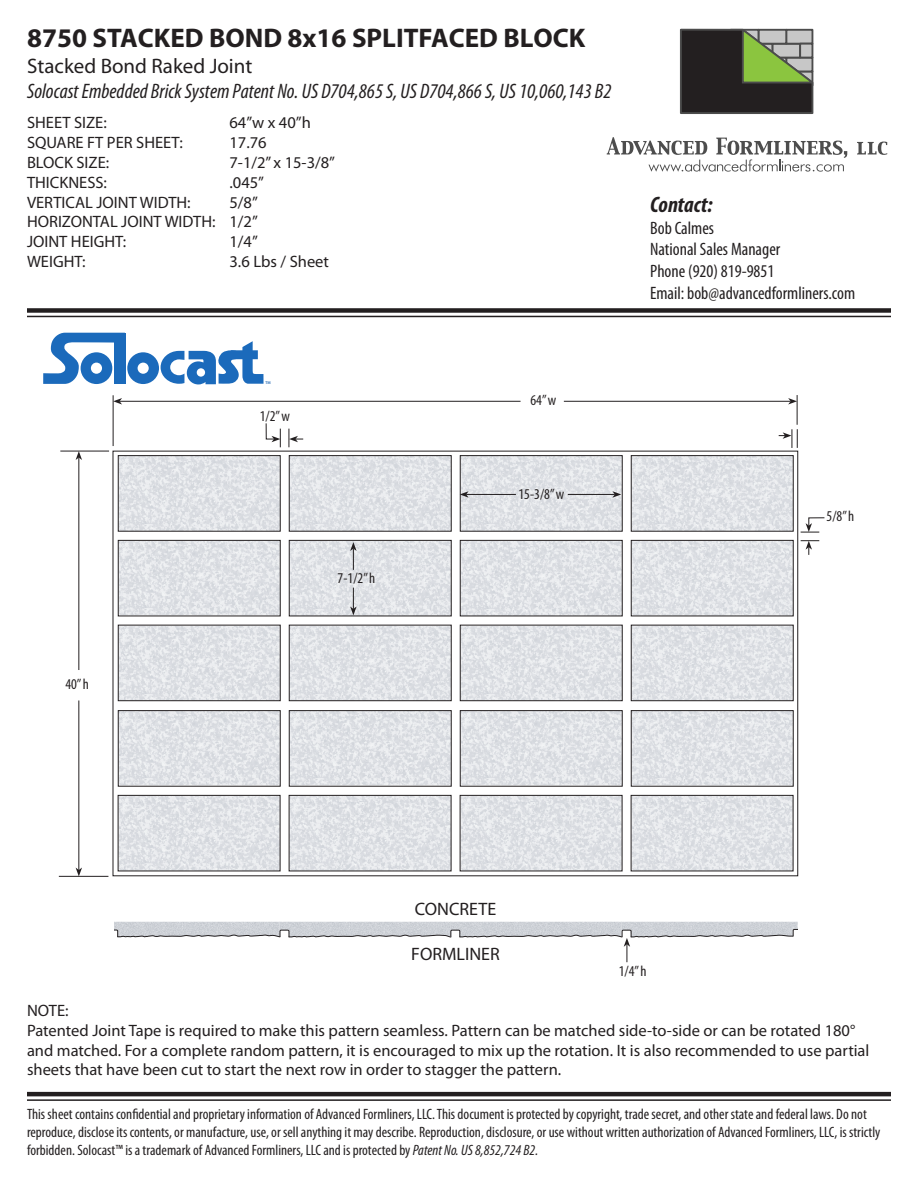
<style>
.page{position:relative;width:918px;height:1188px;background:#fff}
.page>*{position:absolute;margin:0;border:0;box-sizing:border-box;transform-origin:0 0}
.t1{font:700 27px "Myriad Pro";color:#231f20}
.t2{font:italic 700 condensed 22.5px "Myriad Pro";color:#231f20}
.t3{font:italic condensed 21px/25.2px "Myriad Pro";color:#231f20}
.t4{font:condensed 18px "Myriad Pro";color:#231f20}
.t5{font:18px "Myriad Pro";color:#231f20}
.t6{font:16.5px/19.8px "Myriad Pro";color:#231f20}
.t7{font:condensed 15px/18px "Myriad Pro";color:#231f20}
.t8{font:600 4.05px "Myriad Pro";color:#276bb4}
.s1{font-style:normal;font-stretch:normal}
.s2{font-style:italic}
</style>
<div class="page">
<img style="left:114px;top:921px;width:112px;height:8px">
<img style="left:226px;top:921px;width:170px;height:8px">
<img style="left:396px;top:921px;width:172px;height:8px">
<img style="left:568px;top:921px;width:229px;height:8px">
<img style="left:101px;top:440px;width:134px;height:46px">
<img style="left:235px;top:440px;width:171px;height:11px">
<img style="left:101px;top:741px;width:135px;height:136px">
<svg style="left:113px;top:451px;width:685px;height:425px;background:#dddfe2"></svg>
<svg style="left:857px;top:142px;width:30px;height:13px"></svg>
<svg style="left:607px;top:137px;width:240px;height:35px"></svg>
<svg style="left:679px;top:28px;width:135px;height:86px;background:#4e5441"></svg>
<div style="left:27px;top:308px;width:864px;height:5px;background:#231f20"></div>
<hr style="left:27px;top:316px;width:864px;height:1px;background:#231f20">
<hr style="left:27px;top:1092px;width:864px;height:4px;background:#231f20">
<hr style="left:27px;top:1099px;width:864px;height:2px;background:#231f20">
<svg style="left:43px;top:333px;width:221px;height:51px"></svg>
<hr style="left:113px;top:395px;width:1px;height:51px;background:#231f20">
<hr style="left:59px;top:876px;width:49px;height:1px;background:#231f20">
<hr style="left:797px;top:395px;width:1px;height:30px;background:#231f20">
<hr style="left:60px;top:451px;width:49px;height:1px;background:#231f20">
<svg style="left:801px;top:517px;width:24px;height:16px"></svg>
<svg style="left:266px;top:423px;width:15px;height:24px"></svg>
<svg style="left:801px;top:540px;width:18px;height:15px"></svg>
<svg style="left:114px;top:929px;width:683px;height:33px"></svg>
<svg style="left:289px;top:429px;width:14px;height:18px"></svg>
<hr style="left:120px;top:401px;width:401px;height:1px;background:#231f20">
<svg style="left:113px;top:398px;width:9px;height:7px"></svg>
<hr style="left:79px;top:700px;width:1px;height:170px;background:#231f20">
<svg style="left:76px;top:868px;width:6px;height:8px"></svg>
<hr style="left:466px;top:494px;width:50px;height:1px;background:#231f20">
<svg style="left:460px;top:491px;width:9px;height:7px"></svg>
<svg style="left:350px;top:588px;width:7px;height:27px"></svg>
<svg style="left:350px;top:542px;width:7px;height:28px"></svg>
<hr style="left:568px;top:494px;width:47px;height:1px;background:#231f20">
<svg style="left:612px;top:491px;width:9px;height:7px"></svg>
<hr style="left:564px;top:401px;width:227px;height:1px;background:#231f20">
<svg style="left:788px;top:398px;width:9px;height:7px"></svg>
<hr style="left:79px;top:458px;width:1px;height:212px;background:#231f20">
<svg style="left:76px;top:451px;width:6px;height:9px"></svg>
<svg style="left:779px;top:429px;width:19px;height:19px"></svg>
<p class="t1" style="left:27px;top:20px;width:560px">8750 STACKED BOND 8x16 SPLITFACED BLOCK</p>
<p class="t3" style="left:27px;top:53px;width:586px"><span class="s1">Stacked Bond Raked Joint<br></span>Solocast Embedded Brick System Patent No. US D704,865 S, US D704,866 S, US 10,060,143 B2</p>
<p class="t6" style="left:27px;top:113px;width:81px">SHEET SIZE:</p>
<p class="t6" style="left:230px;top:113px;width:83px">64”w x 40”h</p>
<p class="t6" style="left:27px;top:132px;width:157px">SQUARE FT PER SHEET:</p>
<p class="t6" style="left:230px;top:132px;width:39px">17.76</p>
<p class="t6" style="left:27px;top:152px;width:84px">BLOCK SIZE:</p>
<p class="t6" style="left:230px;top:152px;width:107px">7-1/2” x 15-3/8”</p>
<p class="t6" style="left:27px;top:172px;width:82px">THICKNESS:</p>
<p class="t6" style="left:230px;top:172px;width:36px">.045”</p>
<p class="t6" style="left:27px;top:192px;width:165px">VERTICAL JOINT WIDTH:</p>
<p class="t6" style="left:230px;top:192px;width:30px">5/8”</p>
<p class="t6" style="left:27px;top:212px;width:232px">HORIZONTAL JOINT WIDTH: 1/2”</p>
<p class="t6" style="left:27px;top:231px;width:101px">JOINT HEIGHT:</p>
<p class="t6" style="left:230px;top:231px;width:30px">1/4”</p>
<p class="t6" style="left:27px;top:251px;width:60px">WEIGHT:</p>
<p class="t6" style="left:230px;top:251px;width:101px">3.6 Lbs / Sheet</p>
<p class="t7" style="left:65px;top:674px;width:25px">40” h</p>
<p class="t8" style="left:265px;top:380px;width:7px">TM</p>
<p class="t7" style="left:260px;top:407px;width:32px">1/2” w</p>
<p class="t7" style="left:338px;top:569px;width:39px">7-1/2” h</p>
<p class="t7" style="left:531px;top:391px;width:27px">64” w</p>
<p class="t7" style="left:519px;top:485px;width:47px">15-3/8” w</p>
<p class="t2" style="left:650px;top:191px;width:64px">Contact:</p>
<p class="t4" style="left:650px;top:217px;width:65px">Bob Calmes</p>
<p class="t4" style="left:650px;top:238px;width:132px">National Sales Manager</p>
<p class="t4" style="left:650px;top:260px;width:126px">Phone (920) 819-9851</p>
<p class="t4" style="left:650px;top:282px;width:207px">Email: bob@advancedformliners.com</p>
<p class="t7" style="left:827px;top:507px;width:29px">5/8” h</p>
<p class="t5" style="left:415px;top:898px;width:83px">CONCRETE</p>
<p class="t5" style="left:411px;top:942px;width:90px">FORMLINER</p>
<p class="t7" style="left:619px;top:961px;width:29px">1/4” h</p>
<p class="t6" style="left:27px;top:1000px;width:43px">NOTE:</p>
<p class="t6" style="left:27px;top:1020px;width:844px">Patented Joint Tape is required to make this pattern seamless. Pattern can be matched side-to-side or can be rotated 180° and matched. For a complete random pattern, it is encouraged to mix up the rotation. It is also recommended to use partial sheets that have been cut to start the next row in order to stagger the pattern.</p>
<p class="t7" style="left:27px;top:1105px;width:855px">This sheet contains confidential and proprietary information of Advanced Formliners, LLC. This document is protected by copyright, trade secret, and other state and federal laws. Do not reproduce, disclose its contents, or manufacture, use, or sell anything it may describe. Reproduction, disclosure, or use without written authorization of Advanced Formliners, LLC, is strictly forbidden. Solocast™ is a trademark of Advanced Formliners, LLC and is protected by <span class="s2">Patent No. US 8,852,724 B2.</span></p>
</div>
